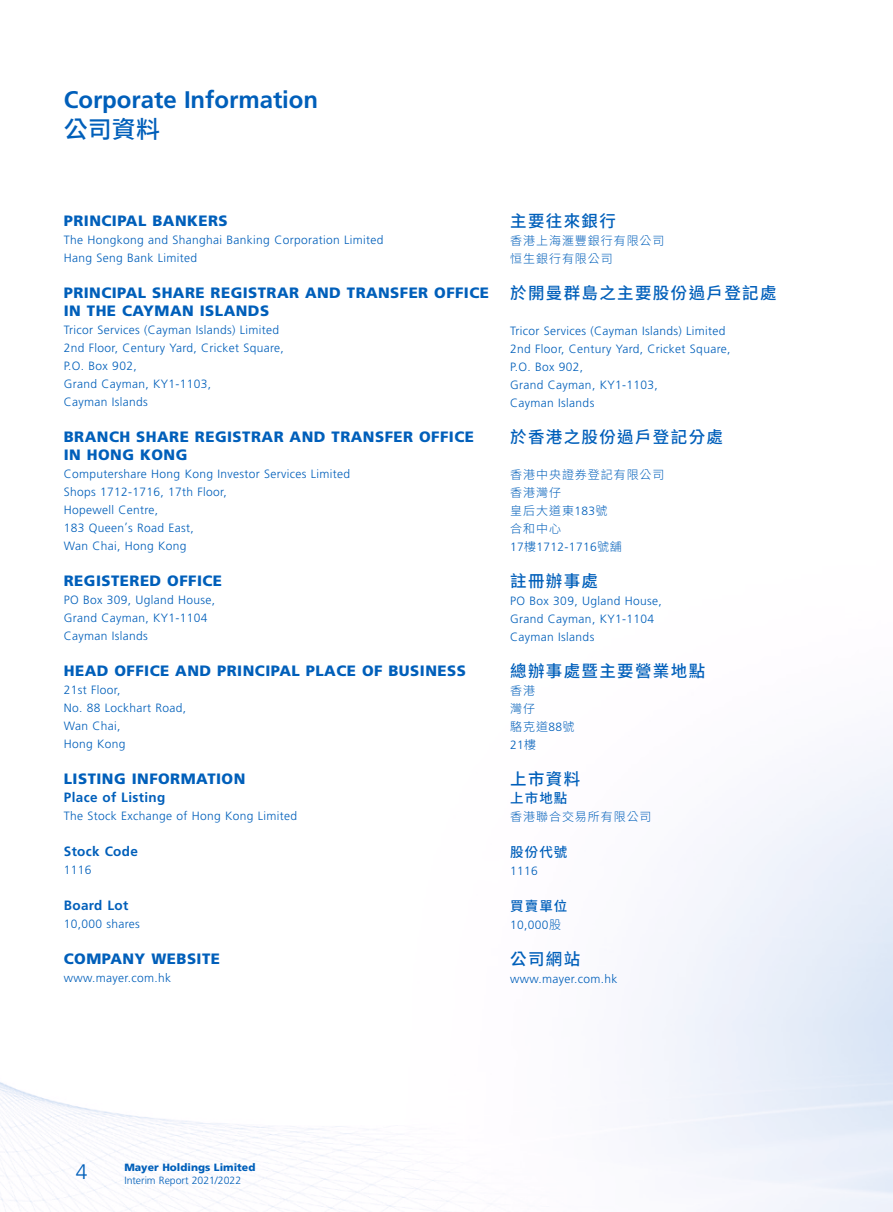
<style>
.page{position:relative;width:893px;height:1212px;background:#fff}
.page>*{position:absolute;margin:0;border:0;box-sizing:border-box;transform-origin:0 0}
.t1{font:700 24px "Frutiger LT Std";color:#005fba}
.t2{font:500 24px "Source Han Sans TC";color:#005fba}
.t3{font:300 21px "Frutiger LT Std";color:#005fba}
.C_Heading_1{font:500 16.5px "Source Han Sans TC";letter-spacing:.08em;color:#005fba}
.Heading_1{font:900 15px/18px "Frutiger LT Std";letter-spacing:.03em;color:#005fba}
.Heading_2{font:700 13.5px "Frutiger LT Std";letter-spacing:.03em;color:#005fba}
.C_Heading_2{font:500 13.5px "Source Han Sans TC";letter-spacing:.08em;color:#005fba}
.Body_Text{font:300 12px "Frutiger LT Std";letter-spacing:.03em;color:#005fba}
.C_Body_Text{font:300 12px "Frutiger LT Std";letter-spacing:.03em;color:#005fba}
.C_Body_Text-2{font:300 12px "Source Han Sans TC";letter-spacing:.08em;color:#005fba}
.C_Heading_1-2{font:300 12px "Frutiger LT Std";letter-spacing:.03em;color:#005fba}
.C_Heading_1-3{font:300 12px "Source Han Sans TC";letter-spacing:.08em;color:#005fba}
.t4{font:300 10.5px "Frutiger LT Std";color:#005fba}
.t5{font:900 10.5px "Frutiger LT Std";color:#005fba}
.s1{font-family:"Frutiger LT Std"}
.s2{font-family:"Source Han Sans TC"}
</style>
<div class="page">
<h1 class="t1" style="left:64px;top:85px;width:256px">Corporate Information</h1>
<h1 class="t2" style="left:64px;top:115px;width:98px">公司資料</h1>
<p class="Heading_1" style="left:64px;top:212px;width:165px">PRINCIPAL BANKERS</p>
<p class="Body_Text" style="left:64px;top:233px;width:321px">The Hongkong and Shanghai Banking Corporation Limited</p>
<p class="Body_Text" style="left:64px;top:251px;width:135px">Hang Seng Bank Limited</p>
<p class="Heading_1" style="left:64px;top:284px;width:427px">PRINCIPAL SHARE REGISTRAR AND TRANSFER OFFICE<br>IN THE CAYMAN ISLANDS</p>
<p class="Body_Text" style="left:64px;top:323px;width:217px">Tricor Services (Cayman Islands) Limited</p>
<p class="Body_Text" style="left:64px;top:341px;width:222px">2nd Floor, Century Yard, Cricket Square,</p>
<p class="Body_Text" style="left:64px;top:359px;width:74px">P.O. Box 902,</p>
<p class="Body_Text" style="left:64px;top:377px;width:149px">Grand Cayman, KY1-1103,</p>
<p class="Body_Text" style="left:64px;top:395px;width:86px">Cayman Islands</p>
<p class="Heading_1" style="left:64px;top:428px;width:412px">BRANCH SHARE REGISTRAR AND TRANSFER OFFICE<br>IN HONG KONG</p>
<p class="Body_Text" style="left:64px;top:467px;width:288px">Computershare Hong Kong Investor Services Limited</p>
<p class="Body_Text" style="left:64px;top:485px;width:165px">Shops 1712-1716, 17th Floor,</p>
<p class="Body_Text" style="left:64px;top:503px;width:96px">Hopewell Centre,</p>
<p class="Body_Text" style="left:64px;top:521px;width:132px">183 Queen’s Road East,</p>
<p class="Body_Text" style="left:64px;top:539px;width:124px">Wan Chai, Hong Kong</p>
<p class="Heading_1" style="left:64px;top:572px;width:160px">REGISTERED OFFICE</p>
<p class="Body_Text" style="left:64px;top:593px;width:153px">PO Box 309, Ugland House,</p>
<p class="Body_Text" style="left:64px;top:611px;width:145px">Grand Cayman, KY1-1104</p>
<p class="Body_Text" style="left:64px;top:629px;width:86px">Cayman Islands</p>
<p class="Heading_1" style="left:64px;top:662px;width:404px">HEAD OFFICE AND PRINCIPAL PLACE OF BUSINESS</p>
<p class="Body_Text" style="left:64px;top:683px;width:58px">21st Floor,</p>
<p class="Body_Text" style="left:64px;top:701px;width:124px">No. 88 Lockhart Road,</p>
<p class="Body_Text" style="left:64px;top:719px;width:58px">Wan Chai,</p>
<p class="Body_Text" style="left:64px;top:737px;width:63px">Hong Kong</p>
<p class="Heading_1" style="left:64px;top:770px;width:183px">LISTING INFORMATION</p>
<p class="Heading_2" style="left:64px;top:789px;width:103px">Place of Listing</p>
<p class="Body_Text" style="left:64px;top:809px;width:235px">The Stock Exchange of Hong Kong Limited</p>
<p class="Heading_2" style="left:64px;top:843px;width:76px">Stock Code</p>
<p class="Body_Text" style="left:64px;top:863px;width:29px">1116</p>
<p class="Heading_2" style="left:64px;top:897px;width:66px">Board Lot</p>
<p class="Body_Text" style="left:64px;top:917px;width:78px">10,000 shares</p>
<p class="Heading_1" style="left:64px;top:950px;width:158px">COMPANY WEBSITE</p>
<p class="Body_Text" style="left:64px;top:971px;width:109px">www.mayer.com.hk</p>
<p class="C_Heading_1" style="left:510px;top:212px;width:107px">主要往來銀行</p>
<p class="C_Body_Text-2" style="left:510px;top:234px;width:156px">香港上海滙豐銀行有限公司</p>
<p class="C_Body_Text-2" style="left:510px;top:252px;width:104px">恒生銀行有限公司</p>
<p class="C_Heading_1" style="left:510px;top:284px;width:268px">於開曼群島之主要股份過戶登記處</p>
<p class="C_Heading_1-2" style="left:510px;top:324px;width:217px">Tricor Services (Cayman Islands) Limited</p>
<p class="C_Body_Text" style="left:510px;top:342px;width:222px">2nd Floor, Century Yard, Cricket Square,</p>
<p class="C_Body_Text" style="left:510px;top:360px;width:74px">P.O. Box 902,</p>
<p class="C_Body_Text" style="left:510px;top:378px;width:149px">Grand Cayman, KY1-1103,</p>
<p class="C_Body_Text" style="left:510px;top:396px;width:86px">Cayman Islands</p>
<p class="C_Heading_1" style="left:510px;top:428px;width:214px">於香港之股份過戶登記分處</p>
<p class="C_Heading_1-3" style="left:510px;top:468px;width:156px">香港中央證券登記有限公司</p>
<p class="C_Body_Text-2" style="left:510px;top:486px;width:52px">香港灣仔</p>
<p class="C_Body_Text-2" style="left:510px;top:504px;width:99px">皇后大道東<span class="s1">183</span>號</p>
<p class="C_Body_Text-2" style="left:510px;top:522px;width:52px">合和中心</p>
<p class="C_Body_Text" style="left:510px;top:540px;width:113px">17<span class="s2">樓</span>1712-1716<span class="s2">號舖</span></p>
<p class="C_Heading_1" style="left:510px;top:572px;width:89px">註冊辦事處</p>
<p class="C_Body_Text" style="left:510px;top:594px;width:153px">PO Box 309, Ugland House,</p>
<p class="C_Body_Text" style="left:510px;top:612px;width:145px">Grand Cayman, KY1-1104</p>
<p class="C_Body_Text" style="left:510px;top:630px;width:86px">Cayman Islands</p>
<p class="C_Heading_1" style="left:510px;top:662px;width:196px">總辦事處暨主要營業地點</p>
<p class="C_Body_Text-2" style="left:510px;top:684px;width:26px">香港</p>
<p class="C_Body_Text-2" style="left:510px;top:702px;width:26px">灣仔</p>
<p class="C_Body_Text-2" style="left:510px;top:720px;width:66px">駱克道<span class="s1">88</span>號</p>
<p class="C_Body_Text" style="left:510px;top:738px;width:28px">21<span class="s2">樓</span></p>
<p class="C_Heading_1" style="left:510px;top:770px;width:72px">上市資料</p>
<p class="C_Heading_2" style="left:510px;top:791px;width:59px">上市地點</p>
<p class="C_Body_Text-2" style="left:510px;top:810px;width:143px">香港聯合交易所有限公司</p>
<p class="C_Heading_2" style="left:510px;top:845px;width:59px">股份代號</p>
<p class="C_Body_Text" style="left:510px;top:864px;width:29px">1116</p>
<p class="C_Heading_2" style="left:510px;top:899px;width:59px">買賣單位</p>
<p class="C_Body_Text" style="left:510px;top:918px;width:52px">10,000<span class="s2">股</span></p>
<p class="C_Heading_1" style="left:510px;top:950px;width:72px">公司網站</p>
<p class="C_Body_Text" style="left:510px;top:972px;width:109px">www.mayer.com.hk</p>
<h2 class="t3" style="left:76px;top:1160px;width:13px">4</h2>
<p class="t5" style="left:124px;top:1161px;width:133px">Mayer Holdings Limited</p>
<p class="t4" style="left:124px;top:1174px;width:118px">Interim Report 2021/2022</p>
</div>
